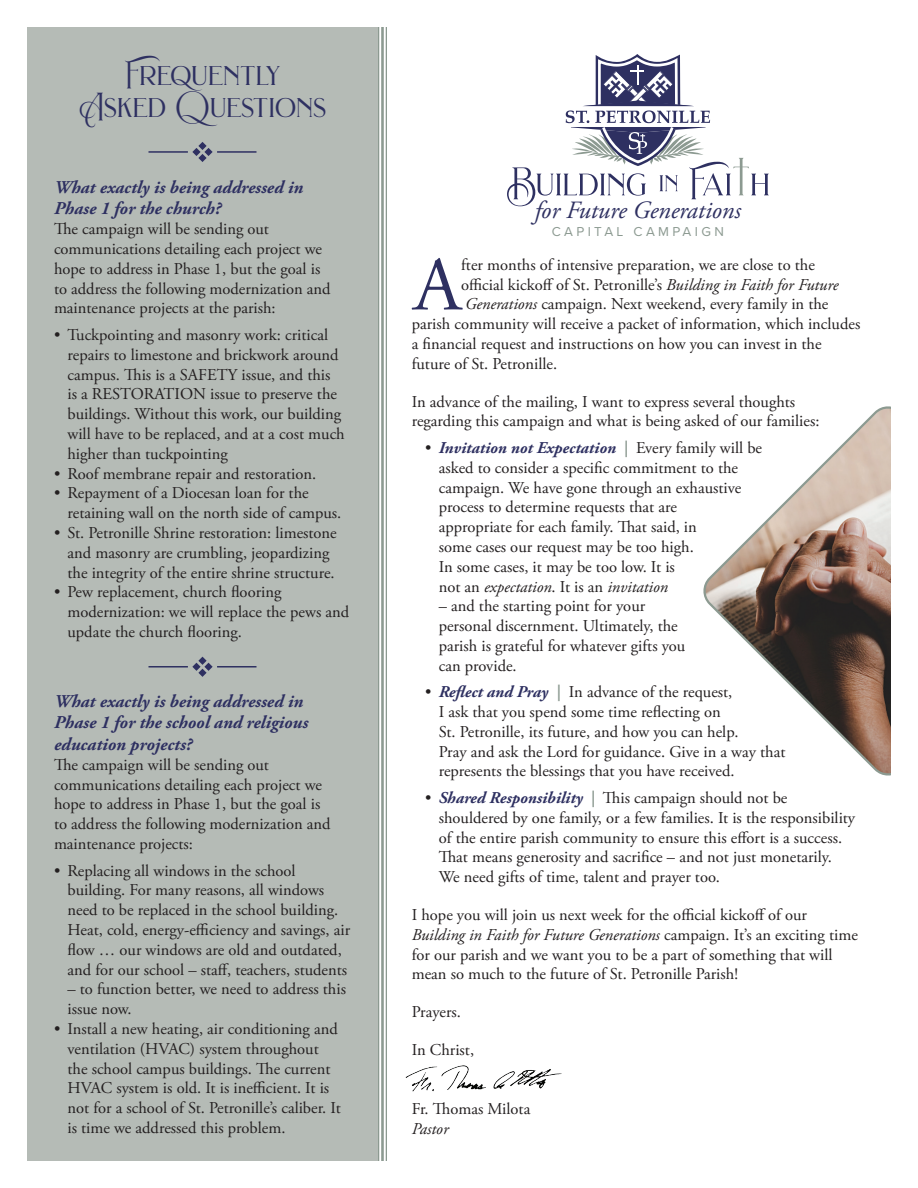
<style>
.page{position:relative;width:918px;height:1188px;background:#fff}
.page>*{position:absolute;margin:0;border:0;box-sizing:border-box;transform-origin:0 0}
.t1{font:76.2px "Adobe Garamond Pro";color:#2e3061}
.t2{font:27px/32.4px "Brilon 1.2";color:#2e3061;text-align:center}
.t3{font:italic 24.75px "Adobe Garamond Pro";color:#2e3061}
.t4{font:italic 700 18px/21.6px "Adobe Garamond Pro";color:#2e3061}
.t5{font:16.5px/19.8px "Adobe Garamond Pro";color:#231f20}
.t6{font:italic 16.5px "Adobe Garamond Pro";color:#231f20}
.t7{font:13.5px "Proxima Nova";letter-spacing:.25em;color:#8c9a91}
.s1{font-style:italic}
.s2{font-weight:700;font-style:italic;color:#2e3061}
.s3{font-weight:700;font-style:italic;color:#8c9a91}
</style>
<div class="page">
<div style="left:27px;top:27px;width:351px;height:1134px;background:#b5bbb6"></div>
<svg style="left:507px;top:54px;width:262px;height:152px"></svg>
<svg style="left:379px;top:27px;width:7px;height:1134px"></svg>
<hr style="left:386px;top:27px;width:1px;height:1134px;background:#8c9a91">
<hr style="left:381px;top:27px;width:3px;height:1134px;background:#8c9a91">
<hr style="left:378px;top:27px;width:1px;height:1134px;background:#8c9a91">
<img style="left:405px;top:1065px;width:157px;height:27px">
<svg style="left:703px;top:406px;width:188px;height:370px"></svg>
<hr style="left:148px;top:151px;width:40px;height:2px;background:#2e3061">
<svg style="left:192px;top:142px;width:21px;height:20px"></svg>
<hr style="left:217px;top:151px;width:40px;height:2px;background:#2e3061">
<hr style="left:148px;top:666px;width:40px;height:2px;background:#2e3061">
<svg style="left:192px;top:657px;width:21px;height:20px"></svg>
<hr style="left:217px;top:666px;width:40px;height:2px;background:#2e3061">
<h2 class="t2" style="left:79px;top:58px;width:249px">Frequently<br>Asked Questions</h2>
<p class="t4" style="left:54px;top:177px;width:251px">What exactly is being addressed in<br>Phase 1 for the church?</p>
<p class="t5" style="left:54px;top:220px;width:278px">The campaign will be sending out communications detailing each project we hope to address in Phase 1, but the goal is to address the following modernization and maintenance projects at the parish:</p>
<p class="t5" style="left:67px;top:325px;width:279px;text-indent:-13px">• Tuckpointing and masonry work: critical repairs to limestone and brickwork around campus. This is a SAFETY issue, and this<br>is a RESTORATION issue to preserve the buildings. Without this work, our building will have to be replaced, and at a cost much higher than tuckpointing</p>
<p class="t5" style="left:54px;top:464px;width:264px">• Roof membrane repair and restoration.</p>
<p class="t5" style="left:67px;top:484px;width:275px;text-indent:-13px">• Repayment of a Diocesan loan for the retaining wall on the north side of campus.</p>
<p class="t5" style="left:67px;top:523px;width:271px;text-indent:-13px">• St. Petronille Shrine restoration: limestone and masonry are crumbling, jeopardizing the integrity of the entire shrine structure.</p>
<p class="t5" style="left:67px;top:583px;width:283px;text-indent:-13px">• Pew replacement, church flooring modernization: we will replace the pews and update the church flooring.</p>
<p class="t4" style="left:54px;top:691px;width:256px">What exactly is being addressed in<br>Phase 1 for the school and religious education projects?</p>
<p class="t5" style="left:54px;top:755px;width:278px">The campaign will be sending out communications detailing each project we hope to address in Phase 1, but the goal is to address the following modernization and maintenance projects:</p>
<p class="t5" style="left:67px;top:861px;width:284px;text-indent:-13px">• Replacing all windows in the school building. For many reasons, all windows need to be replaced in the school building.<br>Heat, cold, energy-efficiency and savings, air flow … our windows are old and outdated, and for our school – staff, teachers, students</p>
<p class="t5" style="left:67px;top:980px;width:280px">– to function better, we need to address this issue now.</p>
<p class="t5" style="left:67px;top:1019px;width:275px;text-indent:-13px">• Install a new heating, air conditioning and ventilation (HVAC) system throughout the school campus buildings. The current HVAC system is old. It is inefficient. It is not for a school of St. Petronille’s caliber. It is time we addressed this problem.</p>
<h3 class="t3" style="left:535px;top:196px;width:208px">for Future Generations</h3>
<p class="t7" style="left:552px;top:221px;width:173px">CAPITAL CAMPAIGN</p>
<h1 class="t1" style="left:414px;top:240px;width:49px">A</h1>
<p class="t5" style="left:461px;top:255px;width:355px">fter months of intensive preparation, we are close to the</p>
<p class="t5" style="left:461px;top:275px;width:379px">official kickoff of St. Petronille’s <span class="s1">Building in Faith for Future</span></p>
<p class="t5" style="left:465px;top:295px;width:365px"><span class="s1">Generations</span> campaign. Next weekend, every family in the</p>
<p class="t5" style="left:412px;top:315px;width:450px">parish community will receive a packet of information, which includes</p>
<p class="t5" style="left:412px;top:334px;width:411px">a financial request and instructions on how you can invest in the</p>
<p class="t5" style="left:412px;top:354px;width:147px">future of St. Petronille.</p>
<p class="t5" style="left:412px;top:392px;width:409px">In advance of the mailing, I want to express several thoughts regarding this campaign and what is being asked of our families:</p>
<p class="t5" style="left:439px;top:438px;width:325px;text-indent:-13px">• <span class="s2">Invitation not Expectation</span> <span class="s3">|</span> Every family will be asked to consider a specific commitment to the campaign. We have gone through an exhaustive process to determine requests that are<br>appropriate for each family. That said, in<br>some cases our request may be too high.<br>In some cases, it may be too low. It is<br>not an <span class="s1">expectation</span>. It is an <span class="s1">invitation</span></p>
<p class="t5" style="left:439px;top:597px;width:248px">– and the starting point for your personal discernment. Ultimately, the parish is grateful for whatever gifts you can provide.</p>
<p class="t5" style="left:439px;top:683px;width:348px;text-indent:-13px">• <span class="s2">Reflect and Pray</span> <span class="s3">|</span> In advance of the request,<br>I ask that you spend some time reflecting on<br>St. Petronille, its future, and how you can help.<br>Pray and ask the Lord for guidance. Give in a way that represents the blessings that you have received.</p>
<p class="t5" style="left:439px;top:788px;width:418px;text-indent:-13px">• <span class="s2">Shared Responsibility</span> <span class="s3">|</span> This campaign should not be shouldered by one family, or a few families. It is the responsibility of the entire parish community to ensure this effort is a success.<br>That means generosity and sacrifice – and not just monetarily.<br>We need gifts of time, talent and prayer too.</p>
<p class="t5" style="left:412px;top:905px;width:448px">I hope you will join us next week for the official kickoff of our <span class="s1">Building in Faith for Future Generations</span> campaign. It’s an exciting time for our parish and we want you to be a part of something that will mean so much to the future of St. Petronille Parish!</p>
<p class="t5" style="left:412px;top:1003px;width:51px">Prayers.</p>
<p class="t5" style="left:412px;top:1040px;width:64px">In Christ,</p>
<p class="t5" style="left:412px;top:1100px;width:120px">Fr. Thomas Milota</p>
<p class="t6" style="left:412px;top:1119px;width:38px">Pastor</p>
</div>
